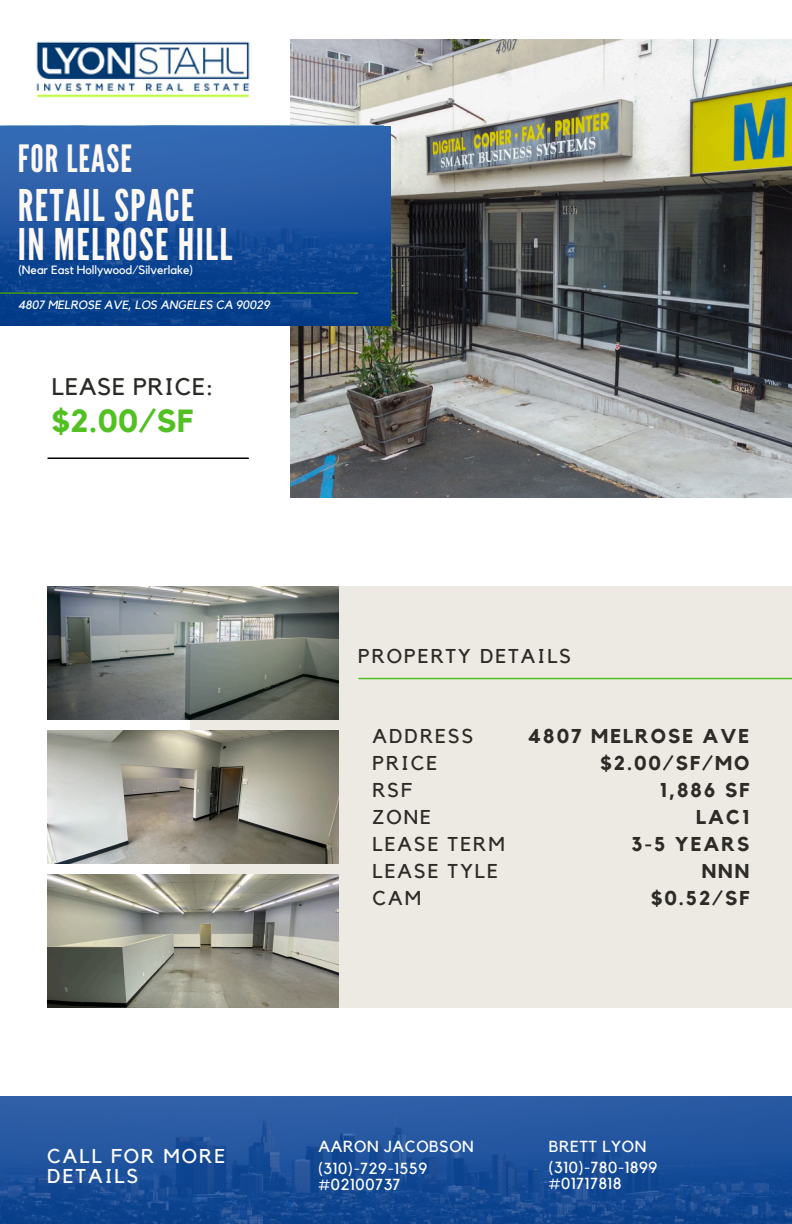
<style>
.page{position:relative;width:792px;height:1224px;background:#fff}
.page>*{position:absolute;margin:0;border:0;box-sizing:border-box;transform-origin:0 0}
.t1{font:43.6px/39px "League Gothic";letter-spacing:.03em;color:#fdf8f1}
.t2{font:37.6px "League Gothic";letter-spacing:.03em;color:#fdf8f1}
.t3{font:700 32px "Kollektif";color:#50c120}
.t4{font:24px "Kollektif";letter-spacing:.035em;color:#2c2b27}
.t5{font:20px/27px "Kollektif";letter-spacing:.1em;color:#2c2b27}
.t6{font:700 20px/27px "Kollektif";letter-spacing:.1em;color:#2c2b27;text-align:right}
.t7{font:20px/19.6px "Kollektif";letter-spacing:.1em;color:#fff}
.t8{font:16px "Kollektif";letter-spacing:.04em;color:#fff}
.t9{font:italic 12px "Kollektif";color:#fff}
.t10{font:12px "Kollektif";color:#fff}
</style>
<div class="page">
<div style="left:190px;top:586px;width:602px;height:422px;background:#ede9e3"></div>
<img style="left:47px;top:586px;width:291px;height:134px">
<img style="left:47px;top:730px;width:291px;height:134px">
<img style="left:47px;top:874px;width:291px;height:134px">
<hr style="left:48px;top:457px;width:200px;height:2px;background:#000">
<img style="left:291px;top:40px;width:501px;height:457px">
<img style="left:36px;top:41px;width:214px;height:57px">
<svg style="left:0;top:1097px;width:792px;height:127px;background:#1e519a"></svg>
<hr style="left:359px;top:678px;width:433px;height:1px;background:#50c120">
<img style="left:0;top:126px;width:390px;height:200px">
<p class="t2" style="left:18px;top:137px;width:116px">FOR LEASE</p>
<h5 class="t1" style="left:18px;top:187px;width:216px">RETAIL SPACE<br>IN MELROSE HILL</h5>
<p class="t10" style="left:19px;top:264px;width:176px">(Near East Hollywood/Silverlake)</p>
<p class="t9" style="left:18px;top:299px;width:253px">4807 MELROSE AVE, LOS ANGELES CA 90029</p>
<p class="t4" style="left:52px;top:376px;width:163px">LEASE PRICE:</p>
<p class="t3" style="left:52px;top:406px;width:143px">$2.00/SF</p>
<p class="t5" style="left:358px;top:643px;width:214px">PROPERTY DETAILS</p>
<p class="t5" style="left:372px;top:723px;width:134px">ADDRESS<br>PRICE<br>RSF<br>ZONE<br>LEASE TERM<br>LEASE TYLE</p>
<h4 class="t5" style="left:372px;top:885px;width:50px">CAM</h4>
<p class="t6" style="left:528px;top:723px;width:223px">4807 MELROSE AVE $2.00/SF/MO<br>1,886 SF<br>LAC1<br>3-5 YEARS<br>NNN</p>
<p class="t6" style="left:651px;top:885px;width:100px">$0.52/SF</p>
<p class="t7" style="left:47px;top:1147px;width:180px">CALL FOR MORE<br>DETAILS</p>
<p class="t8" style="left:318px;top:1139px;width:157px">AARON JACOBSON</p>
<h1 class="t8" style="left:318px;top:1161px;width:110px">(310)-729-1559</h1>
<p class="t8" style="left:318px;top:1177px;width:84px">#02100737</p>
<h3 class="t8" style="left:549px;top:1139px;width:99px">BRETT LYON</h3>
<h2 class="t8" style="left:549px;top:1160px;width:110px">(310)-780-1899</h2>
<h2 class="t8" style="left:549px;top:1176px;width:74px">#01717818</h2>
</div>
